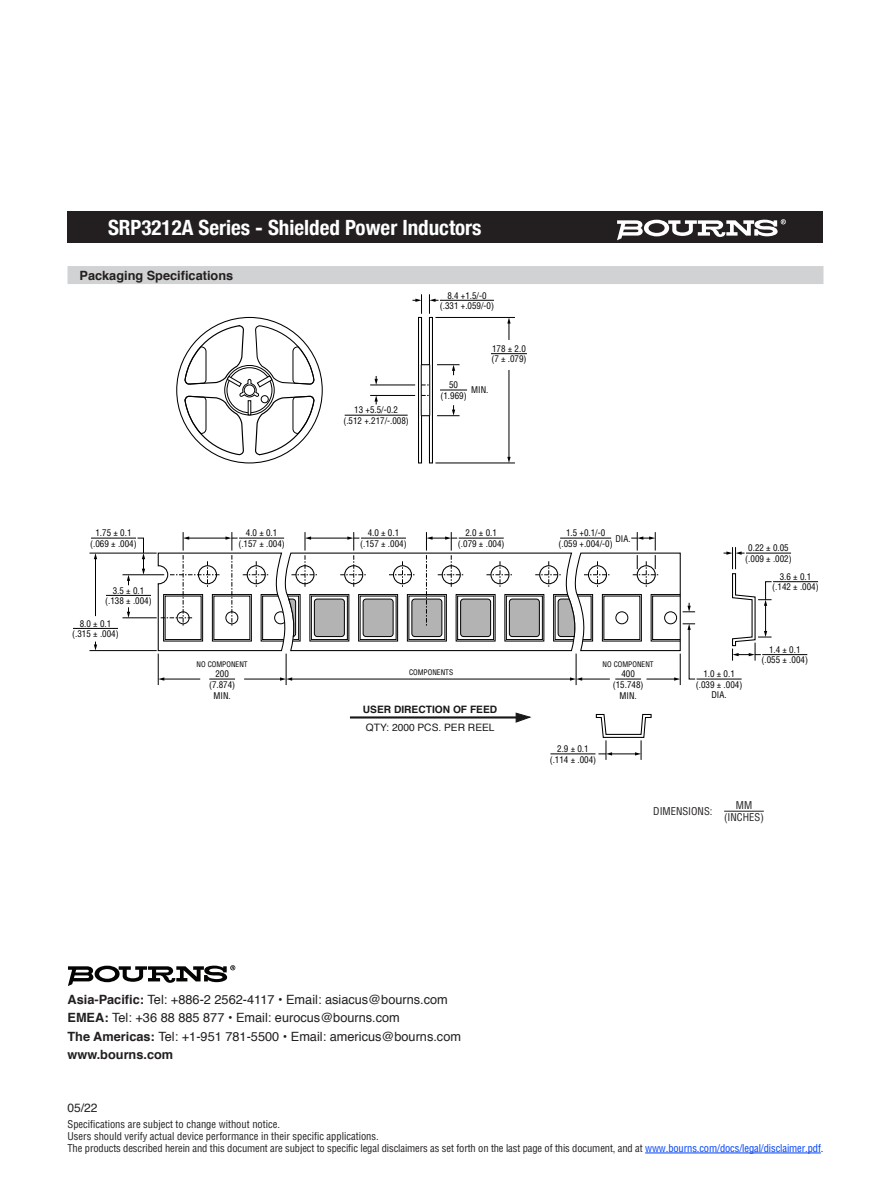
<style>
.page{position:relative;width:891px;height:1188px;background:#fff}
.page>*{position:absolute;margin:0;border:0;box-sizing:border-box;transform-origin:0 0}
.t1{font:700 condensed 21px "Helvetica Neue";color:#fff}
.t2{font:12.75px/18.3px "Helvetica";color:#231f20}
.t3{font:700 12.75px "Helvetica";color:#231f20}
.t4{font:12px "Helvetica";color:#231f20}
.t5{font:condensed 10.5px/12px "Helvetica";letter-spacing:-.01em;color:#231f20}
.t6{font:700 10.2px "Helvetica";color:#191818}
.t7{font:10.2px "Helvetica";color:#191818}
.t8{font:condensed 9px/10.5px "Helvetica";color:#000;text-align:center}
.t9{font:condensed 7.5px "Helvetica";color:#000}
.s1{font-weight:700}
.s2{color:#0042f4}
</style>
<div class="page">
<div style="left:68px;top:212px;width:756px;height:31px;background:#231f20"></div>
<svg style="left:617px;top:219px;width:169px;height:21px"></svg>
<hr style="left:645px;top:1153px;width:176px;height:1px;background:#0042f4">
<div style="left:68px;top:266px;width:756px;height:18px;background:#d1d2d4"></div>
<svg style="left:184px;top:324px;width:131px;height:132px"></svg>
<hr style="left:123px;top:618px;width:34px;height:1px;background:#000">
<hr style="left:123px;top:575px;width:41px;height:1px;background:#000">
<hr style="left:90px;top:553px;width:67px;height:1px;background:#000">
<hr style="left:90px;top:650px;width:67px;height:1px;background:#000">
<hr style="left:370px;top:385px;width:45px;height:1px;background:#000">
<hr style="left:435px;top:317px;width:80px;height:1px;background:#000">
<hr style="left:435px;top:463px;width:80px;height:1px;background:#000">
<hr style="left:370px;top:395px;width:45px;height:1px;background:#000">
<svg style="left:375px;top:396px;width:3px;height:8px"></svg>
<svg style="left:375px;top:376px;width:3px;height:9px"></svg>
<svg style="left:507px;top:318px;width:4px;height:22px"></svg>
<hr style="left:509px;top:370px;width:1px;height:88px;background:#000">
<svg style="left:507px;top:457px;width:4px;height:6px"></svg>
<hr style="left:95px;top:558px;width:1px;height:58px;background:#000">
<svg style="left:94px;top:553px;width:3px;height:6px"></svg>
<svg style="left:127px;top:607px;width:3px;height:11px"></svg>
<svg style="left:127px;top:575px;width:3px;height:10px"></svg>
<svg style="left:137px;top:537px;width:8px;height:38px"></svg>
<svg style="left:94px;top:642px;width:3px;height:9px"></svg>
<svg style="left:413px;top:294px;width:54px;height:170px"></svg>
<hr style="left:73px;top:628px;width:45px;height:1px;background:#000">
<hr style="left:106px;top:595px;width:45px;height:1px;background:#000">
<hr style="left:773px;top:581px;width:45px;height:1px;background:#000">
<hr style="left:440px;top:300px;width:54px;height:1px;background:#000">
<hr style="left:345px;top:415px;width:63px;height:1px;background:#000">
<hr style="left:550px;top:754px;width:45px;height:1px;background:#000">
<hr style="left:762px;top:654px;width:45px;height:1px;background:#000">
<hr style="left:697px;top:679px;width:45px;height:1px;background:#000">
<hr style="left:746px;top:553px;width:45px;height:1px;background:#000">
<hr style="left:91px;top:538px;width:45px;height:1px;background:#000">
<svg style="left:595px;top:714px;width:57px;height:46px"></svg>
<hr style="left:491px;top:353px;width:36px;height:1px;background:#000">
<hr style="left:350px;top:716px;width:169px;height:3px;background:#191818">
<svg style="left:515px;top:712px;width:16px;height:11px"></svg>
<hr style="left:286px;top:654px;width:1px;height:31px;background:#000">
<hr style="left:576px;top:654px;width:1px;height:31px;background:#000">
<hr style="left:680px;top:654px;width:1px;height:31px;background:#000">
<hr style="left:158px;top:654px;width:1px;height:31px;background:#000">
<svg style="left:724px;top:547px;width:48px;height:114px"></svg>
<svg style="left:157px;top:532px;width:539px;height:149px"></svg>
<hr style="left:724px;top:811px;width:40px;height:1px;background:#231f20">
<svg style="left:68px;top:965px;width:167px;height:21px"></svg>
<h1 class="t1" style="left:108px;top:210px;width:375px">SRP3212A Series - Shielded Power Inductors</h1>
<h2 class="t3" style="left:80px;top:265px;width:155px">Packaging Specifications</h2>
<p class="t8" style="left:90px;top:528px;width:48px">1.75 ± 0.1 (.069 ± .004)</p>
<p class="t8" style="left:238px;top:528px;width:48px">4.0 ± 0.1 (.157 ± .004)</p>
<p class="t8" style="left:105px;top:585px;width:48px">3.5 ± 0.1 (.138 ± .004)</p>
<p class="t8" style="left:72px;top:618px;width:48px">8.0 ± 0.1 (.315 ± .004)</p>
<p class="t9" style="left:197px;top:660px;width:53px">NO COMPONENT</p>
<p class="t8" style="left:209px;top:668px;width:28px;line-height:11.2px">200 (7.874)<br>MIN.</p>
<p class="t8" style="left:440px;top:290px;width:56px">8.4 +1.5/-0 (.331 +.059/-0)</p>
<p class="t8" style="left:491px;top:343px;width:37px;text-align:left">178 ± 2.0 (7 ± .079)</p>
<p class="t8" style="left:343px;top:405px;width:67px">13 +5.5/-0.2<br>(.512 +.217/-.008)</p>
<p class="t8" style="left:440px;top:380px;width:28px">50 (1.969)</p>
<p class="t8" style="left:471px;top:384px;width:19px">MIN.</p>
<p class="t8" style="left:360px;top:528px;width:48px">4.0 ± 0.1 (.157 ± .004)</p>
<p class="t8" style="left:458px;top:528px;width:48px">2.0 ± 0.1 (.079 ± .004)</p>
<p class="t8" style="left:559px;top:528px;width:56px">1.5 +0.1/-0 (.059 +.004/-0)</p>
<p class="t8" style="left:615px;top:533px;width:17px">DIA.</p>
<p class="t9" style="left:603px;top:660px;width:53px">NO COMPONENT</p>
<p class="t9" style="left:409px;top:668px;width:46px">COMPONENTS</p>
<p class="t8" style="left:613px;top:668px;width:32px;line-height:11.2px">400 (15.748)<br>MIN.</p>
<p class="t6" style="left:363px;top:701px;width:136px">USER DIRECTION OF FEED</p>
<p class="t7" style="left:366px;top:719px;width:130px">QTY: 2000 PCS. PER REEL</p>
<p class="t8" style="left:550px;top:743px;width:48px">2.9 ± 0.1 (.114 ± .004)</p>
<p class="t8" style="left:745px;top:543px;width:48px">0.22 ± 0.05 (.009 ± .002)</p>
<p class="t8" style="left:772px;top:571px;width:48px">3.6 ± 0.1 (.142 ± .004)</p>
<p class="t8" style="left:696px;top:669px;width:48px">1.0 ± 0.1 (.039 ± .004)<br>DIA.</p>
<p class="t8" style="left:762px;top:644px;width:48px">1.4 ± 0.1 (.055 ± .004)</p>
<p class="t5" style="left:653px;top:805px;width:61px">DIMENSIONS:</p>
<p class="t5" style="left:724px;top:798px;width:41px;line-height:12.6px;text-align:center">MM (INCHES)</p>
<h2 class="t2" style="left:68px;top:991px;width:395px"><span class="s1">Asia-Pacific:</span> Tel: +886-2 2562-4117 • Email: asiacus@bourns.com <span class="s1">EMEA:</span> Tel: +36 88 885 877 • Email: eurocus@bourns.com<br><span class="s1">The Americas:</span> Tel: +1-951 781-5500 • Email: americus@bourns.com <span class="s1">www.bourns.com</span></h2>
<h3 class="t4" style="left:68px;top:1098px;width:32px">05/22</h3>
<p class="t5" style="left:68px;top:1118px;width:757px">Specifications are subject to change without notice.<br>Users should verify actual device performance in their specific applications.<br>The products described herein and this document are subject to specific legal disclaimers as set forth on the last page of this document, and at <span class="s2">www.bourns.com/docs/legal/disclaimer.pdf</span>.</p>
</div>
